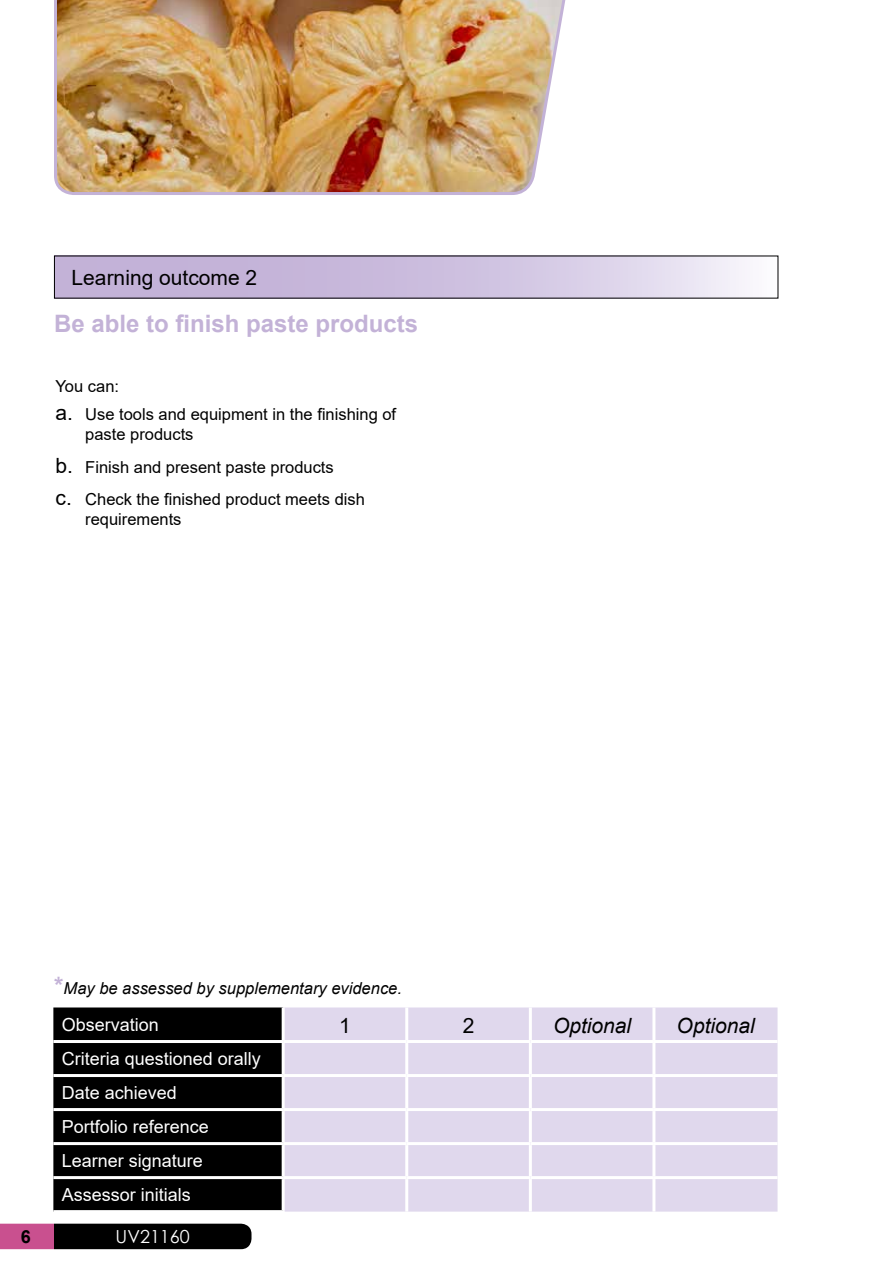
<style>
.page{position:relative;width:893px;height:1263px;background:#fff}
.page>*{position:absolute;margin:0;border:0;box-sizing:border-box;transform-origin:0 0}
.t1{font:700 24px "Arial";color:#c3b2d7}
.t2{font:21px "Arial";color:#000}
.t3{font:italic 21px "Arial";color:#000}
.t4{font:18px/34px "Arial";color:#fff}
.t5{font:18px "Century Gothic";color:#fff}
.t6{font:700 18px "Arial";color:#000}
.t7{font:16.5px/19.8px "Arial";color:#000}
.t8{font:italic 16.5px "Arial";color:#000}
.s1{font-size:21px}
.s2{font-weight:700;font-style:normal;font-size:24px;color:#c3b2d7}
</style>
<div class="page">
<svg style="left:56px;top:258px;width:691px;height:38px;background:#d0c3e1"></svg>
<div style="left:53px;top:1007px;width:229px;height:203px;background:#000"></div>
<div style="left:285px;top:1007px;width:492px;height:204px;background:#e0d8ed"></div>
<hr style="left:405px;top:1007px;width:3px;height:33px;background:#fff">
<hr style="left:529px;top:1007px;width:3px;height:33px;background:#fff">
<hr style="left:652px;top:1007px;width:3px;height:33px;background:#fff">
<hr style="left:283px;top:1040px;width:124px;height:3px;background:#fff">
<hr style="left:407px;top:1040px;width:123px;height:3px;background:#fff">
<hr style="left:405px;top:1043px;width:3px;height:31px;background:#fff">
<hr style="left:530px;top:1040px;width:124px;height:3px;background:#fff">
<hr style="left:529px;top:1043px;width:3px;height:31px;background:#fff">
<hr style="left:654px;top:1040px;width:123px;height:3px;background:#fff">
<hr style="left:652px;top:1043px;width:3px;height:31px;background:#fff">
<hr style="left:283px;top:1074px;width:124px;height:3px;background:#fff">
<hr style="left:407px;top:1074px;width:123px;height:3px;background:#fff">
<hr style="left:405px;top:1077px;width:3px;height:31px;background:#fff">
<hr style="left:530px;top:1074px;width:124px;height:3px;background:#fff">
<hr style="left:529px;top:1077px;width:3px;height:31px;background:#fff">
<hr style="left:654px;top:1074px;width:123px;height:3px;background:#fff">
<hr style="left:652px;top:1077px;width:3px;height:31px;background:#fff">
<hr style="left:53px;top:1108px;width:230px;height:3px;background:#fff">
<hr style="left:283px;top:1108px;width:124px;height:3px;background:#fff">
<hr style="left:407px;top:1108px;width:123px;height:3px;background:#fff">
<hr style="left:405px;top:1111px;width:3px;height:31px;background:#fff">
<hr style="left:530px;top:1108px;width:124px;height:3px;background:#fff">
<hr style="left:529px;top:1111px;width:3px;height:31px;background:#fff">
<hr style="left:654px;top:1108px;width:123px;height:3px;background:#fff">
<hr style="left:652px;top:1111px;width:3px;height:31px;background:#fff">
<hr style="left:53px;top:1142px;width:230px;height:3px;background:#fff">
<hr style="left:283px;top:1142px;width:124px;height:3px;background:#fff">
<hr style="left:407px;top:1142px;width:123px;height:3px;background:#fff">
<hr style="left:405px;top:1145px;width:3px;height:31px;background:#fff">
<hr style="left:530px;top:1142px;width:124px;height:3px;background:#fff">
<hr style="left:529px;top:1145px;width:3px;height:31px;background:#fff">
<hr style="left:654px;top:1142px;width:123px;height:3px;background:#fff">
<hr style="left:652px;top:1145px;width:3px;height:31px;background:#fff">
<hr style="left:53px;top:1176px;width:230px;height:3px;background:#fff">
<hr style="left:283px;top:1176px;width:124px;height:3px;background:#fff">
<hr style="left:407px;top:1176px;width:123px;height:3px;background:#fff">
<hr style="left:405px;top:1179px;width:3px;height:32px;background:#fff">
<hr style="left:530px;top:1176px;width:124px;height:3px;background:#fff">
<hr style="left:529px;top:1179px;width:3px;height:32px;background:#fff">
<hr style="left:654px;top:1176px;width:123px;height:3px;background:#fff">
<hr style="left:652px;top:1179px;width:3px;height:32px;background:#fff">
<hr style="left:53px;top:1040px;width:230px;height:3px;background:#fff">
<hr style="left:53px;top:1074px;width:230px;height:3px;background:#fff">
<img style="left:54px;top:0;width:512px;height:195px">
<svg style="left:0;top:1224px;width:251px;height:25px;background:#2c1220"></svg>
<p class="t2" style="left:72px;top:263px;width:187px">Learning outcome 2</p>
<h1 class="t1" style="left:54px;top:307px;width:366px">Be able to finish paste products</h1>
<p class="t7" style="left:56px;top:376px;width:65px">You can:</p>
<p class="t7" style="left:85px;top:404px;width:312px;text-indent:-30px"><span class="s1">a.</span> Use tools and equipment in the finishing of paste products</p>
<p class="t7" style="left:56px;top:450px;width:311px;line-height:32.5px"><span class="s1">b.</span> Finish and present paste products<br><span class="s1">c.</span> Check the finished product meets dish</p>
<p class="t7" style="left:85px;top:509px;width:98px">requirements</p>
<p class="t6" style="left:21px;top:1224px;width:12px">6</p>
<p class="t8" style="left:54px;top:977px;width:349px"><span class="s2">*</span>May be assessed by supplementary evidence.</p>
<p class="t4" style="left:62px;top:1007px;width:99px">Observation</p>
<p class="t2" style="left:339px;top:1011px;width:13px">1</p>
<p class="t2" style="left:463px;top:1011px;width:13px">2</p>
<p class="t3" style="left:553px;top:1012px;width:80px">Optional</p>
<p class="t3" style="left:677px;top:1012px;width:80px">Optional</p>
<p class="t4" style="left:62px;top:1041px;width:201px">Criteria questioned orally<br>Date achieved<br>Portfolio reference<br>Learner signature<br>Assessor initials</p>
<p class="t5" style="left:116px;top:1223px;width:76px">UV21160</p>
</div>
